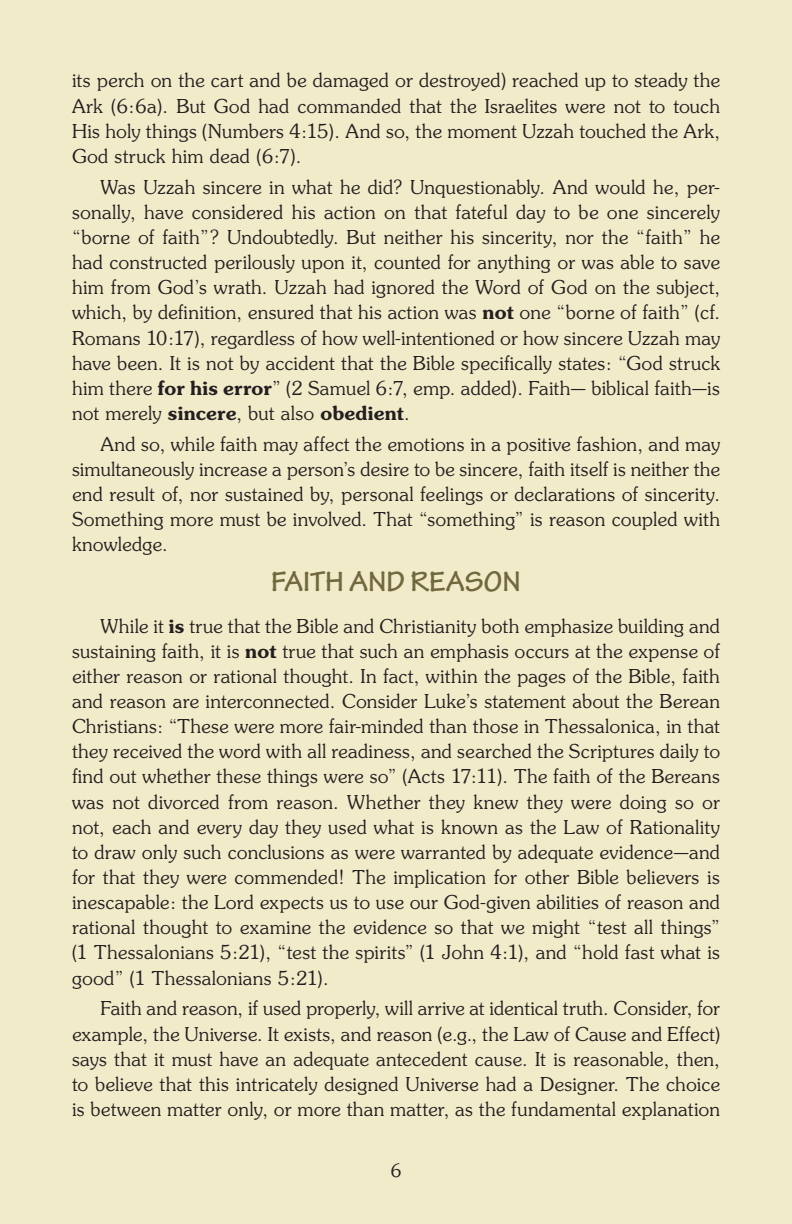
<style>
.page{position:relative;width:792px;height:1224px;background:#f2ebca}
.page>*{position:absolute;margin:0;border:0;box-sizing:border-box;transform-origin:0 0}
.Head_level_1{font:700 30px "Tekton Pro";color:#71683d}
.Body_Text{font:21px/25.2px "Souvenir Light DTC";letter-spacing:.015em;color:#231f20;text-align:justify}
.t1{font:20px "Souvenir Light DTC";color:#231f20}
.s1{font-family:"Souvenir Demi DTC"}
</style>
<div class="page">
<p class="Body_Text" style="left:72px;top:69px;width:650px">its perch on the cart and be damaged or destroyed) reached up to steady the Ark (6:6a). But God had commanded that the Israelites were not to touch His holy things (Numbers 4:15). And so, the moment Uzzah touched the Ark, God struck him dead (6:7).</p>
<p class="Body_Text" style="left:72px;top:175px;width:650px;text-indent:28px">Was Uzzah sincere in what he did? Unquestionably. And would he, per&shy;sonally, have considered his action on that fateful day to be one sincerely “borne of faith”? Undoubtedly. But neither his sincerity, nor the “faith” he had constructed perilously upon it, counted for anything or was able to save him from God’s wrath. Uzzah had ignored the Word of God on the subject, which, by definition, ensured that his action was <span class="s1">not</span> one “borne of faith” (cf.<br>Romans 10:17), regardless of how well-intentioned or how sincere Uzzah may have been. It is not by accident that the Bible specifically states: “God struck him there <span class="s1">for his error</span>” (2 Samuel 6:7, emp. added). Faith— biblical faith—is not merely <span class="s1">sincere</span>, but also <span class="s1">obedient</span>.</p>
<p class="Body_Text" style="left:72px;top:432px;width:650px;text-indent:28px">And so, while faith may affect the emotions in a positive fashion, and may simultaneously increase a person’s desire to be sincere, faith itself is neither the end result of, nor sustained by, personal feelings or declarations of sincerity.<br>Something more must be involved. That “something” is reason coupled with knowledge.</p>
<p class="Head_level_1" style="left:271px;top:564px;width:251px">FAITH AND REASON</p>
<p class="Body_Text" style="left:72px;top:614px;width:650px;text-indent:28px">While it <span class="s1">is</span> true that the Bible and Christianity both emphasize building and sustaining faith, it is <span class="s1">not</span> true that such an emphasis occurs at the expense of either reason or rational thought. In fact, within the pages of the Bible, faith and reason are interconnected. Consider Luke’s statement about the Berean Christians: “These were more fair-minded than those in Thessalonica, in that they received the word with all readiness, and searched the Scriptures daily to find out whether these things were so” (Acts 17:11). The faith of the Bereans was not divorced from reason. Whether they knew they were doing so or not, each and every day they used what is known as the Law of Rationality to draw only such conclusions as were warranted by adequate evidence—and for that they were commended! The implication for other Bible believers is inescapable: the Lord expects us to use our God-given abilities of reason and rational thought to examine the evidence so that we might “test all things” (1 Thessalonians 5:21), “test the spirits” (1 John 4:1), and “hold fast what is good” (1 Thessalonians 5:21).</p>
<p class="Body_Text" style="left:72px;top:997px;width:650px;text-indent:28px">Faith and reason, if used properly, will arrive at identical truth. Consider, for example, the Universe. It exists, and reason (e.g., the Law of Cause and Effect) says that it must have an adequate antecedent cause. It is reasonable, then, to believe that this intricately designed Universe had a Designer. The choice is between matter only, or more than matter, as the fundamental explanation</p>
<p class="t1" style="left:391px;top:1160px;width:12px">6</p>
</div>
